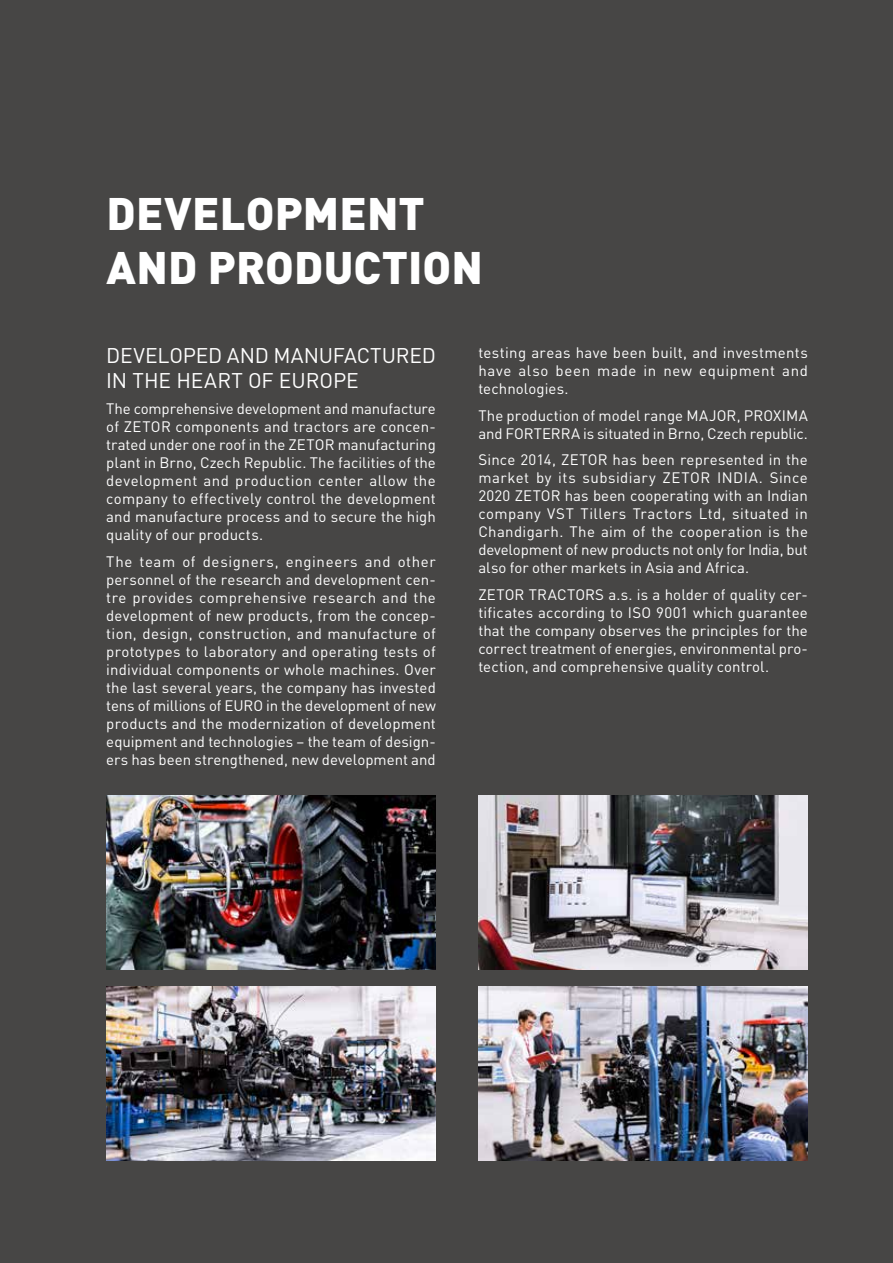
<style>
.page{position:relative;width:893px;height:1263px;background:#474645}
.page>*{position:absolute;margin:0;border:0;box-sizing:border-box;transform-origin:0 0}
.t1{font:900 45px/54px "DIN Pro";letter-spacing:.005em;color:#fff}
.t2{font:21px/25.2px "DIN Pro";letter-spacing:-.005em;color:#fff}
.t3{font:15px/18px "DIN Pro";letter-spacing:.005em;color:#fff;text-align:justify}
</style>
<div class="page">
<img style="left:106px;top:795px;width:330px;height:174px">
<img style="left:106px;top:986px;width:330px;height:175px">
<img style="left:478px;top:986px;width:330px;height:175px">
<img style="left:478px;top:795px;width:330px;height:174px">
<h1 class="t1" style="left:107px;top:185px;width:378px">DEVELOPMENT<br>AND PRODUCTION</h1>
<h2 class="t2" style="left:106px;top:342px;width:331px">DEVELOPED AND MANUFACTURED<br>IN THE HEART OF EUROPE</h2>
<p class="t3" style="left:106px;top:399px;width:331px">The comprehensive development and manufacture of ZETOR components and tractors are concen&shy;trated under one roof in the ZETOR manufacturing plant in Brno, Czech Republic. The facilities of the development and production center allow the company to effectively control the development and manufacture process and to secure the high quality of our products.</p>
<p class="t3" style="left:106px;top:552px;width:331px">The team of designers, engineers and other personnel of the research and development cen&shy;tre provides comprehensive research and the development of new products, from the concep&shy;tion, design, construction, and manufacture of prototypes to laboratory and operating tests of individual components or whole machines. Over the last several years, the company has invested tens of millions of EURO in the development of new products and the modernization of development equipment and technologies – the team of design&shy;ers has been strengthened, new development and</p>
<p class="t3" style="left:478px;top:343px;width:331px">testing areas have been built, and investments have also been made in new equipment and technologies.</p>
<p class="t3" style="left:478px;top:405px;width:331px">The production of model range MAJOR, PROXIMA and FORTERRA is situated in Brno, Czech republic.</p>
<p class="t3" style="left:478px;top:450px;width:331px">Since 2014, ZETOR has been represented in the market by its subsidiary ZETOR INDIA. Since 2020 ZETOR has been cooperating with an Indian company VST Tillers Tractors Ltd, situated in Chandigarh. The aim of the cooperation is the development of new products not only for India, but also for other markets in Asia and Africa.</p>
<p class="t3" style="left:478px;top:584px;width:331px">ZETOR TRACTORS a.s. is a holder of quality cer&shy;tificates according to ISO 9001 which guarantee that the company observes the principles for the correct treatment of energies, environmental pro&shy;tection, and comprehensive quality control.</p>
</div>
